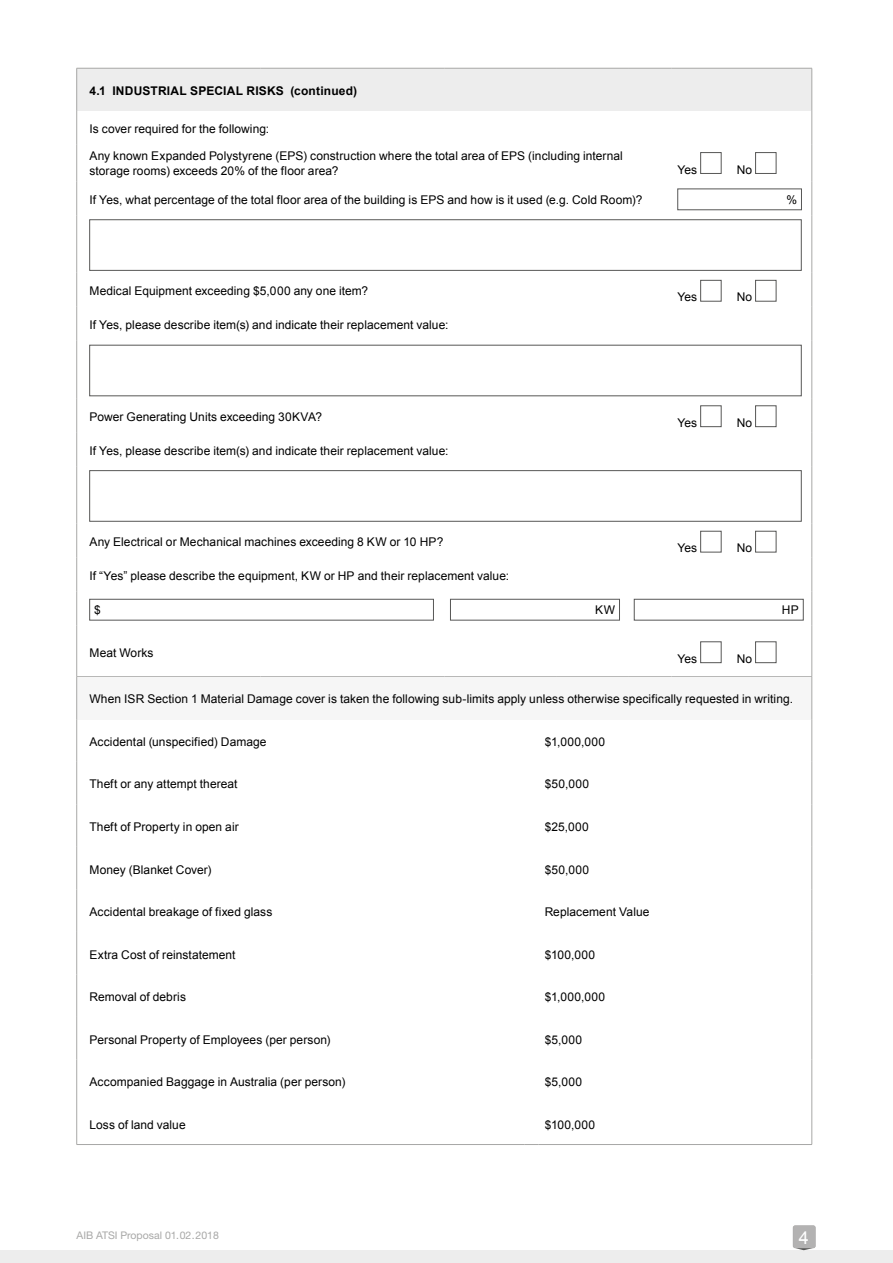
<style>
.page{position:relative;width:893px;height:1263px;background:#fff}
.page>*{position:absolute;margin:0;border:0;box-sizing:border-box;transform-origin:0 0}
.t1{font:18px "Arial";color:#fff}
.t2{font:12px/15px "Arial";letter-spacing:.005em;color:#000}
.t3{font:700 12px "Arial";letter-spacing:.015em;color:#000}
.t4{font:10.5px "Helvetica Neue LT Std";color:#a8a8a7}
</style>
<div class="page">
<div style="left:0;top:1250px;width:893px;height:13px;background:#ededed"></div>
<svg style="left:793px;top:1225px;width:23px;height:23px"></svg>
<div style="left:793px;top:1225px;width:22px;height:23px;background:#b3b2b2;border-radius:2px"></div>
<svg style="left:795px;top:1248px;width:18px;height:2px"></svg>
<div style="left:77px;top:68px;width:735px;height:43px;background:#ededed"></div>
<hr style="left:77px;top:68px;width:183px;height:1px;background:#a8a8a7">
<hr style="left:76px;top:68px;width:1px;height:43px;background:#a8a8a7">
<hr style="left:260px;top:68px;width:184px;height:1px;background:#a8a8a7">
<hr style="left:444px;top:68px;width:112px;height:1px;background:#a8a8a7">
<hr style="left:556px;top:68px;width:72px;height:1px;background:#a8a8a7">
<hr style="left:628px;top:68px;width:43px;height:1px;background:#a8a8a7">
<hr style="left:671px;top:68px;width:141px;height:1px;background:#a8a8a7">
<hr style="left:812px;top:68px;width:1px;height:43px;background:#a8a8a7">
<hr style="left:76px;top:111px;width:1px;height:34px;background:#a8a8a7">
<hr style="left:812px;top:111px;width:1px;height:34px;background:#a8a8a7">
<hr style="left:76px;top:145px;width:1px;height:36px;background:#a8a8a7">
<hr style="left:812px;top:145px;width:1px;height:36px;background:#a8a8a7">
<hr style="left:76px;top:181px;width:1px;height:34px;background:#a8a8a7">
<hr style="left:812px;top:181px;width:1px;height:34px;background:#a8a8a7">
<hr style="left:76px;top:215px;width:1px;height:58px;background:#a8a8a7">
<hr style="left:812px;top:215px;width:1px;height:58px;background:#a8a8a7">
<hr style="left:76px;top:273px;width:1px;height:34px;background:#a8a8a7">
<hr style="left:812px;top:273px;width:1px;height:34px;background:#a8a8a7">
<hr style="left:76px;top:307px;width:1px;height:34px;background:#a8a8a7">
<hr style="left:812px;top:307px;width:1px;height:34px;background:#a8a8a7">
<hr style="left:76px;top:341px;width:1px;height:57px;background:#a8a8a7">
<hr style="left:812px;top:341px;width:1px;height:57px;background:#a8a8a7">
<hr style="left:76px;top:398px;width:1px;height:34px;background:#a8a8a7">
<hr style="left:812px;top:398px;width:1px;height:34px;background:#a8a8a7">
<hr style="left:76px;top:432px;width:1px;height:34px;background:#a8a8a7">
<hr style="left:812px;top:432px;width:1px;height:34px;background:#a8a8a7">
<hr style="left:76px;top:466px;width:1px;height:58px;background:#a8a8a7">
<hr style="left:812px;top:466px;width:1px;height:58px;background:#a8a8a7">
<hr style="left:76px;top:524px;width:1px;height:34px;background:#a8a8a7">
<hr style="left:812px;top:524px;width:1px;height:34px;background:#a8a8a7">
<hr style="left:76px;top:558px;width:1px;height:34px;background:#a8a8a7">
<hr style="left:812px;top:558px;width:1px;height:34px;background:#a8a8a7">
<hr style="left:76px;top:592px;width:1px;height:34px;background:#a8a8a7">
<hr style="left:812px;top:592px;width:1px;height:34px;background:#a8a8a7">
<hr style="left:76px;top:626px;width:1px;height:50px;background:#a8a8a7">
<hr style="left:812px;top:626px;width:1px;height:50px;background:#a8a8a7">
<hr style="left:77px;top:676px;width:183px;height:1px;background:#a8a8a7">
<hr style="left:260px;top:676px;width:184px;height:1px;background:#a8a8a7">
<hr style="left:444px;top:676px;width:112px;height:1px;background:#a8a8a7">
<hr style="left:556px;top:676px;width:72px;height:1px;background:#a8a8a7">
<hr style="left:628px;top:676px;width:43px;height:1px;background:#a8a8a7">
<hr style="left:671px;top:676px;width:141px;height:1px;background:#a8a8a7">
<div style="left:700px;top:152px;width:21px;height:22px;background:#fff;border:1px solid #575756"></div>
<div style="left:755px;top:152px;width:21px;height:22px;background:#fff;border:1px solid #575756"></div>
<div style="left:677px;top:189px;width:125px;height:21px;border:1px solid #575756"></div>
<div style="left:89px;top:220px;width:712px;height:51px;background:#fff;border:1px solid #575756"></div>
<div style="left:700px;top:280px;width:21px;height:21px;background:#fff;border:1px solid #575756"></div>
<div style="left:755px;top:280px;width:21px;height:21px;background:#fff;border:1px solid #575756"></div>
<div style="left:89px;top:345px;width:712px;height:51px;background:#fff;border:1px solid #575756"></div>
<div style="left:700px;top:406px;width:21px;height:21px;background:#fff;border:1px solid #575756"></div>
<div style="left:755px;top:406px;width:21px;height:21px;background:#fff;border:1px solid #575756"></div>
<div style="left:89px;top:470px;width:712px;height:51px;background:#fff;border:1px solid #575756"></div>
<div style="left:700px;top:531px;width:21px;height:21px;background:#fff;border:1px solid #575756"></div>
<div style="left:755px;top:531px;width:21px;height:21px;background:#fff;border:1px solid #575756"></div>
<div style="left:89px;top:599px;width:345px;height:21px;border:1px solid #575756"></div>
<div style="left:450px;top:599px;width:170px;height:21px;border:1px solid #575756"></div>
<div style="left:634px;top:599px;width:169px;height:21px;border:1px solid #575756"></div>
<div style="left:700px;top:642px;width:21px;height:21px;background:#fff;border:1px solid #575756"></div>
<div style="left:755px;top:642px;width:21px;height:21px;background:#fff;border:1px solid #575756"></div>
<div style="left:77px;top:677px;width:735px;height:42px;background:#f6f6f6"></div>
<hr style="left:76px;top:719px;width:1px;height:43px;background:#a8a8a7">
<hr style="left:812px;top:719px;width:1px;height:43px;background:#a8a8a7">
<hr style="left:76px;top:762px;width:1px;height:42px;background:#a8a8a7">
<hr style="left:812px;top:762px;width:1px;height:42px;background:#a8a8a7">
<hr style="left:76px;top:804px;width:1px;height:43px;background:#a8a8a7">
<hr style="left:812px;top:804px;width:1px;height:43px;background:#a8a8a7">
<hr style="left:76px;top:847px;width:1px;height:42px;background:#a8a8a7">
<hr style="left:812px;top:847px;width:1px;height:42px;background:#a8a8a7">
<hr style="left:76px;top:889px;width:1px;height:43px;background:#a8a8a7">
<hr style="left:812px;top:889px;width:1px;height:43px;background:#a8a8a7">
<hr style="left:76px;top:932px;width:1px;height:42px;background:#a8a8a7">
<hr style="left:812px;top:932px;width:1px;height:42px;background:#a8a8a7">
<hr style="left:76px;top:974px;width:1px;height:43px;background:#a8a8a7">
<hr style="left:812px;top:974px;width:1px;height:43px;background:#a8a8a7">
<hr style="left:76px;top:1017px;width:1px;height:42px;background:#a8a8a7">
<hr style="left:812px;top:1017px;width:1px;height:42px;background:#a8a8a7">
<hr style="left:76px;top:1059px;width:1px;height:43px;background:#a8a8a7">
<hr style="left:812px;top:1059px;width:1px;height:43px;background:#a8a8a7">
<hr style="left:76px;top:677px;width:1px;height:42px;background:#a8a8a7">
<hr style="left:812px;top:677px;width:1px;height:42px;background:#a8a8a7">
<hr style="left:76px;top:1102px;width:1px;height:42px;background:#a8a8a7">
<hr style="left:812px;top:1102px;width:1px;height:42px;background:#a8a8a7">
<hr style="left:77px;top:1144px;width:448px;height:1px;background:#a8a8a7">
<svg style="left:525px;top:1144px;width:14px;height:1px"></svg>
<hr style="left:539px;top:1144px;width:273px;height:1px;background:#a8a8a7">
<p class="t3" style="left:89px;top:83px;width:269px">4.1 INDUSTRIAL SPECIAL RISKS (continued)</p>
<p class="t2" style="left:89px;top:122px;width:181px">Is cover required for the following:</p>
<p class="t2" style="left:89px;top:148px;width:535px">Any known Expanded Polystyrene (EPS) construction where the total area of EPS (including internal storage rooms) exceeds 20% of the floor area?</p>
<p class="t2" style="left:677px;top:162px;width:21px">Yes</p>
<p class="t2" style="left:737px;top:162px;width:17px">No</p>
<p class="t2" style="left:89px;top:192px;width:554px">If Yes, what percentage of the total floor area of the building is EPS and how is it used (e.g. Cold Room)?</p>
<p class="t2" style="left:786px;top:192px;width:12px">%</p>
<p class="t2" style="left:89px;top:284px;width:280px">Medical Equipment exceeding $5,000 any one item?</p>
<p class="t2" style="left:677px;top:290px;width:21px">Yes</p>
<p class="t2" style="left:737px;top:290px;width:17px">No</p>
<p class="t2" style="left:89px;top:318px;width:360px">If Yes, please describe item(s) and indicate their replacement value:</p>
<p class="t2" style="left:89px;top:409px;width:234px">Power Generating Units exceeding 30KVA?</p>
<p class="t2" style="left:677px;top:415px;width:21px">Yes</p>
<p class="t2" style="left:737px;top:415px;width:17px">No</p>
<p class="t2" style="left:89px;top:443px;width:360px">If Yes, please describe item(s) and indicate their replacement value:</p>
<p class="t2" style="left:89px;top:534px;width:355px">Any Electrical or Mechanical machines exceeding 8 KW or 10 HP?</p>
<p class="t2" style="left:677px;top:541px;width:21px">Yes</p>
<p class="t2" style="left:737px;top:541px;width:17px">No</p>
<p class="t2" style="left:89px;top:568px;width:421px">If “Yes” please describe the equipment, KW or HP and their replacement value:</p>
<p class="t2" style="left:94px;top:602px;width:8px">$</p>
<p class="t2" style="left:595px;top:602px;width:21px">KW</p>
<p class="t2" style="left:782px;top:602px;width:18px">HP</p>
<p class="t2" style="left:89px;top:645px;width:66px">Meat Works</p>
<p class="t2" style="left:677px;top:651px;width:21px">Yes</p>
<p class="t2" style="left:737px;top:651px;width:17px">No</p>
<p class="t2" style="left:89px;top:692px;width:705px">When ISR Section 1 Material Damage cover is taken the following sub-limits apply unless otherwise specifically requested in writing.</p>
<p class="t2" style="left:89px;top:734px;width:179px">Accidental (unspecified) Damage</p>
<p class="t2" style="left:545px;top:734px;width:62px">$1,000,000</p>
<p class="t2" style="left:89px;top:777px;width:150px">Theft or any attempt thereat</p>
<p class="t2" style="left:545px;top:777px;width:46px">$50,000</p>
<p class="t2" style="left:89px;top:819px;width:151px">Theft of Property in open air</p>
<p class="t2" style="left:545px;top:819px;width:46px">$25,000</p>
<p class="t2" style="left:89px;top:862px;width:124px">Money (Blanket Cover)</p>
<p class="t2" style="left:545px;top:862px;width:46px">$50,000</p>
<p class="t2" style="left:89px;top:904px;width:184px">Accidental breakage of fixed glass</p>
<p class="t2" style="left:545px;top:904px;width:106px">Replacement Value</p>
<p class="t2" style="left:89px;top:947px;width:148px">Extra Cost of reinstatement</p>
<p class="t2" style="left:545px;top:947px;width:52px">$100,000</p>
<p class="t2" style="left:89px;top:989px;width:98px">Removal of debris</p>
<p class="t2" style="left:545px;top:989px;width:62px">$1,000,000</p>
<p class="t2" style="left:89px;top:1032px;width:243px">Personal Property of Employees (per person)</p>
<p class="t2" style="left:545px;top:1032px;width:39px">$5,000</p>
<p class="t2" style="left:89px;top:1074px;width:257px">Accompanied Baggage in Australia (per person)</p>
<p class="t2" style="left:545px;top:1074px;width:39px">$5,000</p>
<p class="t2" style="left:89px;top:1117px;width:98px">Loss of land value</p>
<p class="t2" style="left:545px;top:1117px;width:52px">$100,000</p>
<p class="t4" style="left:77px;top:1228px;width:144px">AIB ATSI Proposal 01.02.2018</p>
<h1 class="t1" style="left:799px;top:1226px;width:12px">4</h1>
</div>
